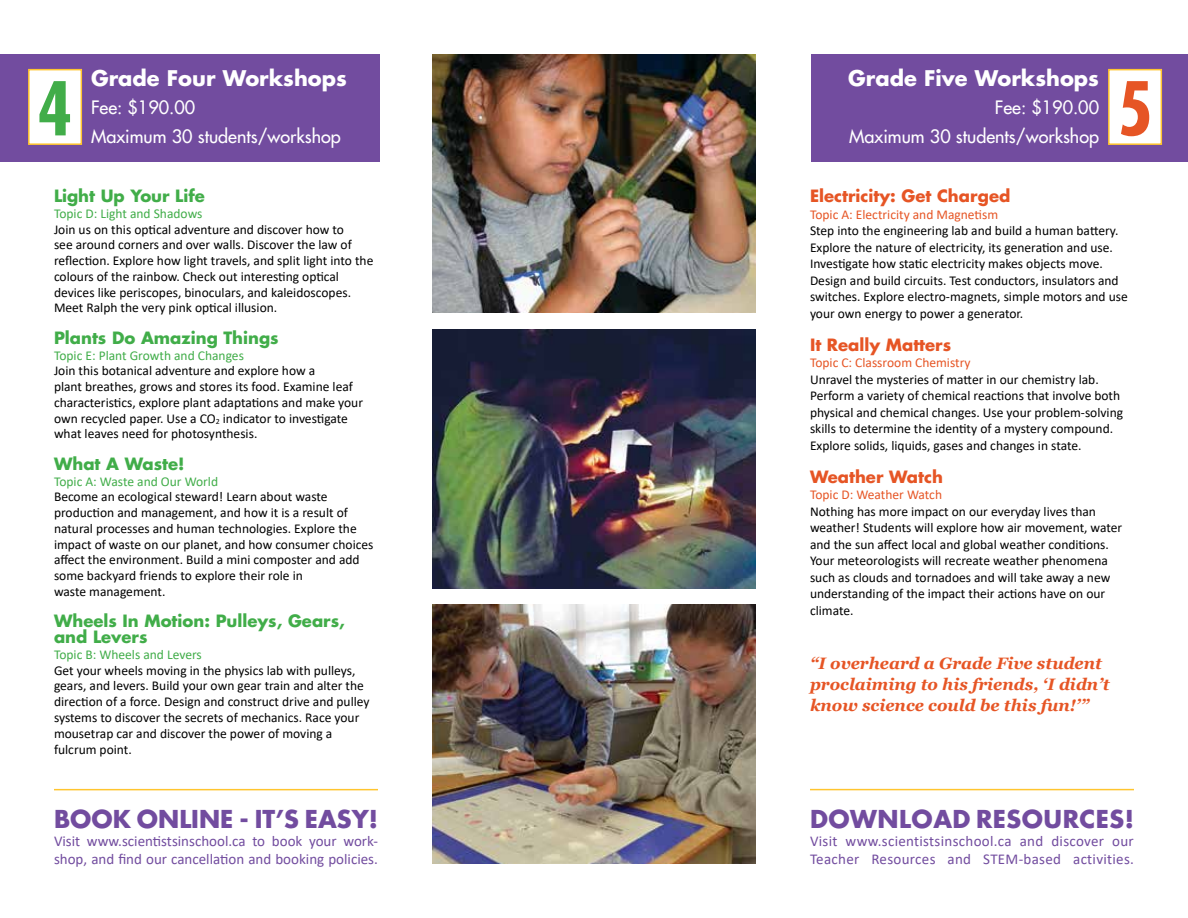
<style>
.page{position:relative;width:1188px;height:918px;background:#fff}
.page>*{position:absolute;margin:0;border:0;box-sizing:border-box;transform-origin:0 0}
.t1{font:700 condensed 72px "Futura";color:#41ad49}
.t2{font:700 condensed 72px "Futura";color:#e65525}
.t3{font:700 24px "Futura";color:#724c9f}
.t4{font:700 24px "Futura";letter-spacing:.02em;color:#724c9f}
.t5{font:700 21px "Futura";color:#fff}
.t6{font:18px/28.5px "Futura";color:#fff;text-align:right}
.t7{font:italic 700 16.5px/21px "Georgia";color:#e65525}
.t8{font:700 16.5px/15.8px "Futura";color:#41ad49}
.t9{font:700 16.5px "Futura";color:#e65525}
.t10{font:15px/18px "Calibri";letter-spacing:.005em;color:#724c9f}
.t11{font:13.5px/15.8px "Calibri";color:#000}
.t12{font:13.5px "Calibri";color:#41ad49}
.t13{font:13.5px "Calibri";color:#e65525}
</style>
<div class="page">
<div style="left:0;top:54px;width:379px;height:108px;background:#724c9f"></div>
<div style="left:29px;top:70px;width:52px;height:74px;background:#fff"></div>
<div style="left:28px;top:69px;width:54px;height:76px;border:2px solid #ffc52f"></div>
<div style="left:811px;top:54px;width:377px;height:108px;background:#724c9f"></div>
<div style="left:1109px;top:70px;width:52px;height:74px;background:#fff"></div>
<div style="left:1108px;top:69px;width:54px;height:76px;border:2px solid #ffc52f"></div>
<img style="left:432px;top:54px;width:324px;height:258px">
<img style="left:432px;top:605px;width:324px;height:259px">
<img style="left:432px;top:329px;width:324px;height:259px">
<hr style="left:54px;top:789px;width:324px;height:1px;background:#ffc52f">
<hr style="left:810px;top:789px;width:324px;height:1px;background:#ffc52f">
<h1 class="t1" style="left:37px;top:64px;width:37px">4</h1>
<h3 class="t5" style="left:91px;top:64px;width:257px">Grade Four Workshops</h3>
<h3 class="t6" style="left:91px;top:94px;width:106px">Fee: $190.00</h3>
<h3 class="t6" style="left:91px;top:122px;width:251px">Maximum 30 students/workshop</h3>
<p class="t8" style="left:54px;top:188px;width:152px">Light Up Your Life</p>
<p class="t12" style="left:54px;top:204px;width:150px">Topic D: Light and Shadows</p>
<p class="t11" style="left:54px;top:221px;width:321px">Join us on this optical adventure and discover how to<br>see around corners and over walls. Discover the law of reflection. Explore how light travels, and split light into the colours of the rainbow. Check out interesting optical devices like periscopes, binoculars, and kaleidoscopes.<br>Meet Ralph the very pink optical illusion.</p>
<p class="t8" style="left:54px;top:330px;width:226px">Plants Do Amazing Things</p>
<p class="t12" style="left:54px;top:346px;width:192px">Topic E: Plant Growth and Changes</p>
<p class="t11" style="left:54px;top:363px;width:311px">Join this botanical adventure and explore how a<br>plant breathes, grows and stores its food. Examine leaf characteristics, explore plant adaptations and make your own recycled paper. Use a CO<sub>2</sub> indicator to investigate what leaves need for photosynthesis.</p>
<p class="t8" style="left:54px;top:456px;width:132px">What A Waste!</p>
<p class="t12" style="left:54px;top:472px;width:166px">Topic A: Waste and Our World</p>
<p class="t11" style="left:54px;top:489px;width:321px">Become an ecological steward! Learn about waste production and management, and how it is a result of natural processes and human technologies. Explore the impact of waste on our planet, and how consumer choices affect the environment. Build a mini composter and add some backyard friends to explore their role in<br>waste management.</p>
<p class="t8" style="left:54px;top:613px;width:292px">Wheels In Motion: Pulleys, Gears, and Levers</p>
<p class="t12" style="left:54px;top:645px;width:149px">Topic B: Wheels and Levers</p>
<p class="t11" style="left:54px;top:662px;width:317px">Get your wheels moving in the physics lab with pulleys, gears, and levers. Build your own gear train and alter the direction of a force. Design and construct drive and pulley systems to discover the secrets of mechanics. Race your mousetrap car and discover the power of moving a fulcrum point.</p>
<h2 class="t3" style="left:54px;top:803px;width:326px">BOOK ONLINE - IT’S EASY!</h2>
<p class="t10" style="left:54px;top:832px;width:325px">Visit www.scientistsinschool.ca to book your work&shy;shop, and find our cancellation and booking policies.</p>
<h3 class="t5" style="left:848px;top:64px;width:252px">Grade Five Workshops</h3>
<h3 class="t6" style="left:849px;top:94px;width:251px">Fee: $190.00<br>Maximum 30 students/workshop</h3>
<h1 class="t2" style="left:1117px;top:64px;width:37px">5</h1>
<p class="t9" style="left:810px;top:185px;width:202px">Electricity: Get Charged</p>
<p class="t13" style="left:810px;top:205px;width:190px">Topic A: Electricity and Magnetism</p>
<p class="t11" style="left:810px;top:222px;width:319px;line-height:16.5px">Step into the engineering lab and build a human battery.<br>Explore the nature of electricity, its generation and use.<br>Investigate how static electricity makes objects move.<br>Design and build circuits. Test conductors, insulators and switches. Explore electro-magnets, simple motors and use your own energy to power a generator.</p>
<p class="t9" style="left:810px;top:333px;width:143px">It Really Matters</p>
<p class="t13" style="left:810px;top:353px;width:162px">Topic C: Classroom Chemistry</p>
<p class="t11" style="left:810px;top:371px;width:315px;line-height:16.5px">Unravel the mysteries of matter in our chemistry lab.<br>Perform a variety of chemical reactions that involve both physical and chemical changes. Use your problem-solving skills to determine the identity of a mystery compound.<br>Explore solids, liquids, gases and changes in state.</p>
<p class="t9" style="left:810px;top:465px;width:135px">Weather Watch</p>
<p class="t13" style="left:810px;top:485px;width:134px">Topic D: Weather Watch</p>
<p class="t11" style="left:810px;top:503px;width:314px;line-height:16.5px">Nothing has more impact on our everyday lives than weather! Students will explore how air movement, water and the sun affect local and global weather conditions.<br>Your meteorologists will recreate weather phenomena such as clouds and tornadoes and will take away a new understanding of the impact their actions have on our climate.</p>
<p class="t7" style="left:810px;top:652px;width:301px">“I overheard a Grade Five student proclaiming to his friends, ‘I didn’t know science could be this fun!’”</p>
<h2 class="t4" style="left:810px;top:803px;width:326px">DOWNLOAD RESOURCES!</h2>
<p class="t10" style="left:810px;top:831px;width:325px">Visit www.scientistsinschool.ca and discover our<br>Teacher Resources and STEM-based activities.</p>
</div>
